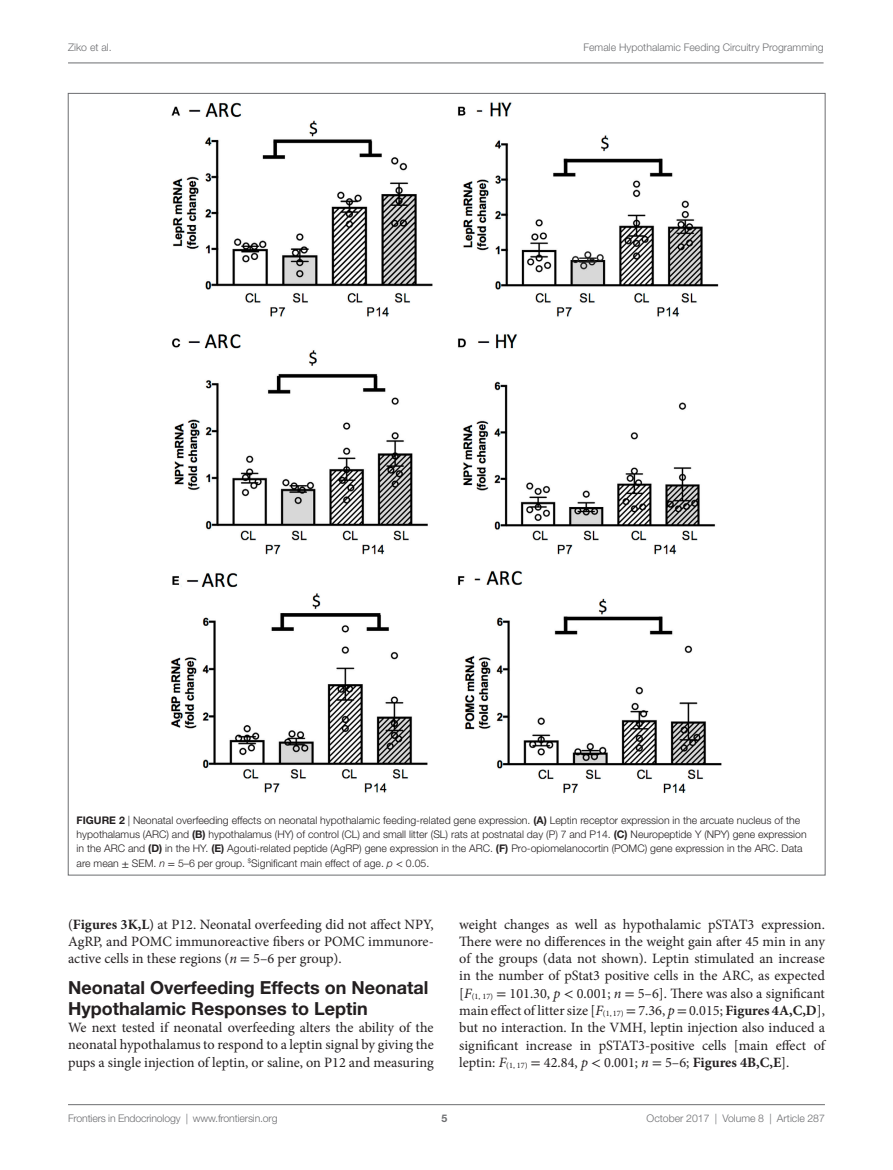
<style>
.page{position:relative;width:893px;height:1170px;background:#fff}
.page>*{position:absolute;margin:0;border:0;box-sizing:border-box;transform-origin:0 0}
.t1{font:700 18px/21px "Helvetica Neue LT Std";color:#231f20}
.t2{font:14.25px/17.2px "Minion Pro";color:#231f20;text-align:justify}
.t3{font:300 10.5px/14.2px "Helvetica Neue LT Std";color:#231f20}
.t4{font:300 10.5px "Helvetica Neue LT Std";color:#6c6d70}
.t5{font:700 10.5px "Helvetica Neue LT Std";color:#6c6d70}
.s1{font-weight:700}
.s2{font-family:"STIX General";font-weight:400}
.s3{font-style:italic}
.s4{font-family:"STIX General"}
</style>
<div class="page">
<img style="left:171px;top:102px;width:551px;height:691px">
<hr style="left:68px;top:1104px;width:757px;height:1px;background:#6c6d70">
<hr style="left:68px;top:63px;width:755px;height:1px;background:#6c6d70">
<p class="t4" style="left:68px;top:41px;width:45px">Ziko et al.</p>
<p class="t4" style="left:583px;top:41px;width:242px">Female Hypothalamic Feeding Circuitry Programming</p>
<p class="t3" style="left:77px;top:812px;width:731px"><span class="s1">Figure 2</span> | Neonatal overfeeding effects on neonatal hypothalamic feeding-related gene expression. <span class="s1">(A)</span> Leptin receptor expression in the arcuate nucleus of the hypothalamus (ARC) and <span class="s1">(B)</span> hypothalamus (HY) of control (CL) and small litter (SL) rats at postnatal day (P) 7 and P14. <span class="s1">(C)</span> Neuropeptide Y (NPY) gene expression in the ARC and <span class="s1">(D)</span> in the HY. <span class="s1">(E)</span> Agouti-related peptide (AgRP) gene expression in the ARC. <span class="s1">(F)</span> Pro-opiomelanocortin (POMC) gene expression in the ARC. Data are mean <span class="s2">±</span> SEM. <span class="s3">n</span> <span class="s2">=</span> 5–6 per group. <sup>$</sup>Significant main effect of age. <span class="s3">p</span> <span class="s2">&lt;</span> 0.05.</p>
<p class="t2" style="left:68px;top:915px;width:367px">(<span class="s1">Figures 3K,L</span>) at P12. Neonatal overfeeding did not affect NPY, AgRP, and POMC immunoreactive fibers or POMC immunore&shy;active cells in these regions (<span class="s3">n</span> <span class="s4">=</span> 5–6 per group).</p>
<p class="t1" style="left:68px;top:976px;width:362px">Neonatal Overfeeding Effects on Neonatal<br>Hypothalamic Responses to Leptin</p>
<p class="t2" style="left:68px;top:1018px;width:367px">We next tested if neonatal overfeeding alters the ability of the neonatal hypothalamus to respond to a leptin signal by giving the pups a single injection of leptin, or saline, on P12 and measuring</p>
<p class="t2" style="left:459px;top:915px;width:367px">weight changes as well as hypothalamic pSTAT3 expression.<br>There were no differences in the weight gain after 45 min in any of the groups (data not shown). Leptin stimulated an increase in the number of pStat3 positive cells in the ARC, as expected [<span class="s3">F</span><sub>(1,</sub> <sub>17)</sub> <span class="s4">=</span> 101.30, <span class="s3">p</span> <span class="s4">&lt;</span> 0.001; <span class="s3">n</span> <span class="s4">=</span> 5–6]. There was also a significant main effect of litter size [<span class="s3">F</span><sub>(1,</sub> <sub>17)</sub> <span class="s4">=</span> 7.36, <span class="s3">p</span> <span class="s4">=</span> 0.015; <span class="s1">Figures 4A,C,D</span>], but no interaction. In the VMH, leptin injection also induced a significant increase in pSTAT3-positive cells [main effect of leptin: <span class="s3">F</span><sub>(1,</sub> <sub>17)</sub> <span class="s4">=</span> 42.84, <span class="s3">p</span> <span class="s4">&lt;</span> 0.001; <span class="s3">n</span> <span class="s4">=</span> 5–6; <span class="s1">Figures 4B,C,E</span>].</p>
<p class="t4" style="left:68px;top:1111px;width:211px">Frontiers in Endocrinology | www.frontiersin.org</p>
<p class="t4" style="left:647px;top:1111px;width:180px">October 2017 | Volume 8 | Article 287</p>
<p class="t5" style="left:441px;top:1111px;width:7px">5</p>
</div>
